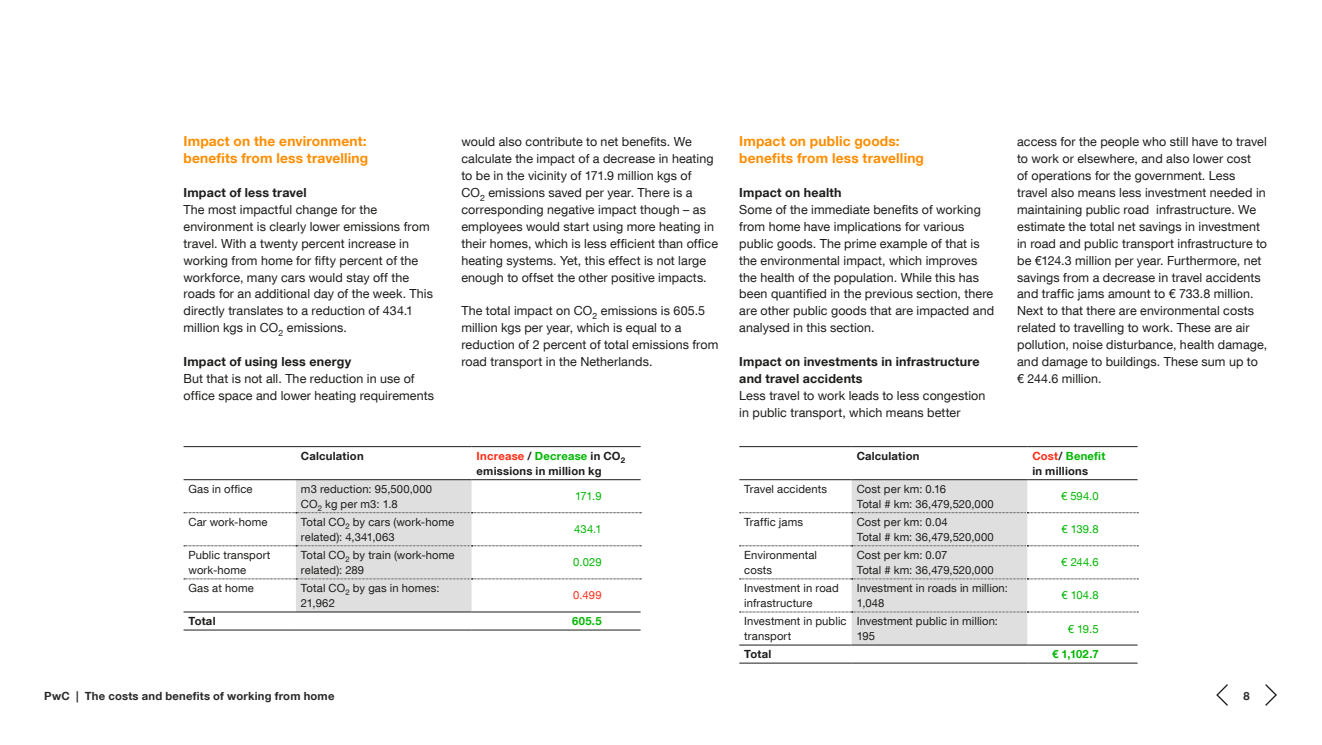
<style>
.page{position:relative;width:1322px;height:745px;background:#fff}
.page>*{position:absolute;margin:0;border:0;box-sizing:border-box;transform-origin:0 0}
.t1{font:700 13.75px/16.9px "Helvetica Neue LT Com";letter-spacing:.01em;color:#ff8d00}
.t2{font:12.5px/16.9px "Helvetica Neue LT Com";letter-spacing:.005em;color:#1d1d1b}
.t3{font:700 12.5px/16.9px "Helvetica Neue LT Com";letter-spacing:.015em;color:#1d1d1b}
.t4{font:11.25px/15px "Helvetica Neue LT Com";letter-spacing:.01em;color:#1d1d1b}
.t5{font:700 11.25px/15px "Helvetica Neue LT Com";letter-spacing:.02em;color:#1d1d1b}
.t6{font:11.25px "Helvetica Neue LT Com";letter-spacing:.005em;color:#00b700}
.t7{font:700 11.25px "Helvetica Neue LT Com";letter-spacing:.02em;color:#292929}
.t8{font:700 11.25px "Helvetica Neue LT Com";letter-spacing:.03em;color:#00b700}
.t9{font:11.25px "Helvetica Neue LT Com";color:#ff2c17}
.s1{color:#ff2c17}
.s2{color:#00b700}
</style>
<div class="page">
<svg style="left:1216px;top:684px;width:12px;height:21px"></svg>
<svg style="left:1265px;top:684px;width:12px;height:21px"></svg>
<hr style="left:184px;top:446px;width:112px;height:1px;background:#1d1d1b">
<hr style="left:296px;top:446px;width:176px;height:1px;background:#1d1d1b">
<hr style="left:472px;top:446px;width:168px;height:1px;background:#1d1d1b">
<hr style="left:184px;top:611px;width:112px;height:1px;background:#1d1d1b">
<hr style="left:296px;top:611px;width:176px;height:1px;background:#1d1d1b">
<hr style="left:472px;top:611px;width:168px;height:1px;background:#1d1d1b">
<hr style="left:184px;top:629px;width:112px;height:1px;background:#1d1d1b">
<hr style="left:296px;top:629px;width:176px;height:1px;background:#1d1d1b">
<hr style="left:472px;top:629px;width:168px;height:1px;background:#1d1d1b">
<svg style="left:184px;top:479px;width:457px;height:132px"></svg>
<hr style="left:739px;top:446px;width:112px;height:1px;background:#1d1d1b">
<hr style="left:851px;top:446px;width:176px;height:1px;background:#1d1d1b">
<hr style="left:1027px;top:446px;width:110px;height:1px;background:#1d1d1b">
<hr style="left:739px;top:644px;width:112px;height:1px;background:#1d1d1b">
<hr style="left:851px;top:644px;width:176px;height:1px;background:#1d1d1b">
<hr style="left:1027px;top:644px;width:110px;height:1px;background:#1d1d1b">
<hr style="left:739px;top:662px;width:112px;height:1px;background:#1d1d1b">
<hr style="left:851px;top:662px;width:176px;height:1px;background:#1d1d1b">
<hr style="left:1027px;top:662px;width:110px;height:1px;background:#1d1d1b">
<svg style="left:739px;top:479px;width:399px;height:165px"></svg>
<p class="t1" style="left:184px;top:133px;width:186px">Impact on the environment: benefits from less travelling</p>
<p class="t3" style="left:184px;top:184px;width:125px">Impact of less travel</p>
<p class="t2" style="left:184px;top:201px;width:251px">The most impactful change for the environment is clearly lower emissions from travel. With a twenty percent increase in working from home for fifty percent of the workforce, many cars would stay off the roads for an additional day of the week. This directly translates to a reduction of 434.1 million kgs in CO<sub>2</sub> emissions.</p>
<p class="t3" style="left:184px;top:352px;width:169px">Impact of using less energy</p>
<p class="t2" style="left:184px;top:369px;width:252px">But that is not all. The reduction in use of office space and lower heating requirements</p>
<p class="t2" style="left:461px;top:133px;width:258px">would also contribute to net benefits. We calculate the impact of a decrease in heating to be in the vicinity of 171.9 million kgs of CO<sub>2</sub> emissions saved per year. There is a corresponding negative impact though – as employees would start using more heating in their homes, which is less efficient than office heating systems. Yet, this effect is not large enough to offset the other positive impacts.</p>
<p class="t2" style="left:461px;top:302px;width:258px">The total impact on CO<sub>2</sub> emissions is 605.5 million kgs per year, which is equal to a reduction of 2 percent of total emissions from road transport in the Netherlands.</p>
<p class="t5" style="left:301px;top:447px;width:64px">Calculation</p>
<p class="t5" style="left:476px;top:447px;width:150px"><span class="s1">Increase</span> / <span class="s2">Decrease</span> in CO<sub>2 </sub>emissions in million kg</p>
<p class="t4" style="left:189px;top:480px;width:66px">Gas in office</p>
<p class="t4" style="left:301px;top:480px;width:133px">m3 reduction: 95,500,000<br>CO<sub>2</sub> kg per m3: 1.8</p>
<p class="t6" style="left:575px;top:489px;width:28px">171.9</p>
<p class="t4" style="left:189px;top:513px;width:80px">Car work-home</p>
<p class="t4" style="left:301px;top:513px;width:155px">Total CO<sub>2</sub> by cars (work-home related): 4,341,063</p>
<p class="t6" style="left:574px;top:522px;width:29px">434.1</p>
<p class="t4" style="left:189px;top:546px;width:83px">Public transport work-home</p>
<p class="t4" style="left:301px;top:546px;width:155px">Total CO<sub>2</sub> by train (work-home related): 289</p>
<p class="t6" style="left:573px;top:555px;width:30px">0.029</p>
<p class="t4" style="left:189px;top:579px;width:67px">Gas at home</p>
<p class="t4" style="left:301px;top:579px;width:140px">Total CO<sub>2</sub> by gas in homes:<br>21,962</p>
<p class="t9" style="left:573px;top:588px;width:30px">0.499</p>
<p class="t5" style="left:189px;top:612px;width:28px">Total</p>
<p class="t8" style="left:572px;top:613px;width:31px">605.5</p>
<p class="t1" style="left:739px;top:133px;width:186px">Impact on public goods: benefits from less travelling</p>
<p class="t3" style="left:739px;top:184px;width:104px">Impact on health</p>
<p class="t2" style="left:739px;top:201px;width:256px">Some of the immediate benefits of working from home have implications for various public goods. The prime example of that is the environmental impact, which improves the health of the population. While this has been quantified in the previous section, there are other public goods that are impacted and analysed in this section.</p>
<p class="t3" style="left:739px;top:352px;width:242px">Impact on investments in infrastructure and travel accidents</p>
<p class="t2" style="left:739px;top:386px;width:248px">Less travel to work leads to less congestion in public transport, which means better</p>
<p class="t2" style="left:1017px;top:133px;width:252px">access for the people who still have to travel to work or elsewhere, and also lower cost<br>of operations for the government. Less travel also means less investment needed in maintaining public road infrastructure. We estimate the total net savings in investment in road and public transport infrastructure to be €124.3 million per year. Furthermore, net savings from a decrease in travel accidents and traffic jams amount to € 733.8 million.<br>Next to that there are environmental costs related to travelling to work. These are air pollution, noise disturbance, health damage, and damage to buildings. These sum up to € 244.6 million.</p>
<p class="t5" style="left:856px;top:447px;width:64px">Calculation</p>
<p class="t5" style="left:1032px;top:447px;width:74px"><span class="s1">Cost</span>/ <span class="s2">Benefit </span>in millions</p>
<p class="t4" style="left:744px;top:480px;width:84px">Travel accidents</p>
<p class="t4" style="left:856px;top:480px;width:139px">Cost per km: 0.16<br>Total # km: 36,479,520,000</p>
<p class="t6" style="left:1061px;top:489px;width:39px">€ 594.0</p>
<p class="t4" style="left:744px;top:513px;width:60px">Traffic jams</p>
<p class="t4" style="left:856px;top:513px;width:139px">Cost per km: 0.04<br>Total # km: 36,479,520,000</p>
<p class="t6" style="left:1061px;top:522px;width:39px">€ 139.8</p>
<p class="t4" style="left:744px;top:546px;width:74px">Environmental costs</p>
<p class="t4" style="left:856px;top:546px;width:139px">Cost per km: 0.07<br>Total # km: 36,479,520,000</p>
<p class="t6" style="left:1061px;top:555px;width:39px">€ 244.6</p>
<p class="t4" style="left:744px;top:579px;width:96px">Investment in road infrastructure</p>
<p class="t4" style="left:856px;top:579px;width:153px">Investment in roads in million:<br>1,048</p>
<p class="t6" style="left:1061px;top:588px;width:39px">€ 104.8</p>
<p class="t4" style="left:744px;top:612px;width:104px">Investment in public transport</p>
<p class="t4" style="left:856px;top:612px;width:143px">Investment public in million:<br>195</p>
<p class="t6" style="left:1068px;top:621px;width:32px">€ 19.5</p>
<p class="t5" style="left:744px;top:645px;width:28px">Total</p>
<p class="t8" style="left:1052px;top:646px;width:48px">€ 1,102.7</p>
<p class="t7" style="left:44px;top:688px;width:292px">PwC | The costs and benefits of working from home</p>
<p class="t7" style="left:1243px;top:688px;width:8px">8</p>
</div>
